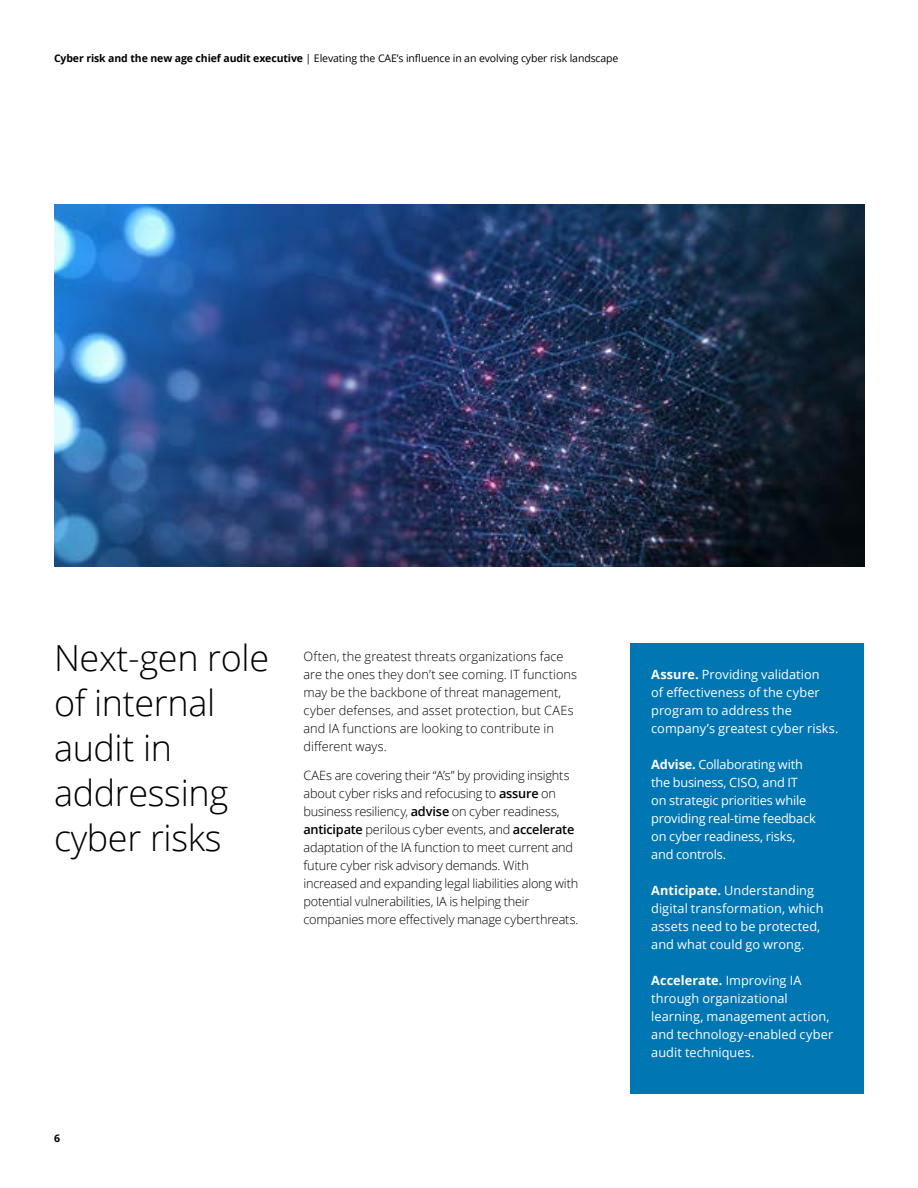
<style>
.page{position:relative;width:918px;height:1188px;background:#fff}
.page>*{position:absolute;margin:0;border:0;box-sizing:border-box;transform-origin:0 0}
.t1{font:300 36px/45px "Open Sans";letter-spacing:-.01em;color:#000}
.t2{font:300 12.75px/18px "Open Sans";letter-spacing:-.01em;color:#000}
.t3{font:12.75px/18px "Open Sans";color:#fff}
.t4{font:10.5px "Open Sans";letter-spacing:-.01em;color:#000}
.t5{font:700 10.5px "Open Sans";color:#000}
.s1{font-weight:700}
.s2{font-weight:600}
</style>
<div class="page">
<div style="left:630px;top:643px;width:234px;height:451px;background:#0076b3"></div>
<img style="left:54px;top:204px;width:810px;height:362px">
<p class="t4" style="left:54px;top:51px;width:566px"><span class="s1">Cyber risk and the new age chief audit executive</span> | Elevating the CAE’s influence in an evolving cyber risk landscape</p>
<h1 class="t1" style="left:54px;top:635px;width:217px">Next-gen role of internal audit in addressing cyber risks</h1>
<p class="t2" style="left:303px;top:647px;width:275px">Often, the greatest threats organizations face are the ones they don’t see coming. IT functions may be the backbone of threat management, cyber defenses, and asset protection, but CAEs and IA functions are looking to contribute in different ways.</p>
<p class="t2" style="left:303px;top:766px;width:277px">CAEs are covering their “A’s” by providing insights about cyber risks and refocusing to <span class="s2">assure</span> on business resiliency, <span class="s2">advise</span> on cyber readiness, <span class="s2">anticipate</span> perilous cyber events, and <span class="s2">accelerate </span>adaptation of the IA function to meet current and future cyber risk advisory demands. With increased and expanding legal liabilities along with potential vulnerabilities, IA is helping their companies more effectively manage cyberthreats.</p>
<p class="t5" style="left:54px;top:1131px;width:7px">6</p>
<p class="t3" style="left:651px;top:665px;width:189px"><span class="s1">Assure.</span> Providing validation<br>of effectiveness of the cyber program to address the company’s greatest cyber risks.</p>
<p class="t3" style="left:651px;top:755px;width:166px"><span class="s1">Advise.</span> Collaborating with the business, CISO, and IT on strategic priorities while providing real-time feedback on cyber readiness, risks, and controls.</p>
<p class="t3" style="left:651px;top:881px;width:174px"><span class="s1">Anticipate.</span> Understanding digital transformation, which assets need to be protected, and what could go wrong.</p>
<p class="t3" style="left:651px;top:971px;width:183px"><span class="s1">Accelerate.</span> Improving IA through organizational learning, management action, and technology-enabled cyber audit techniques.</p>
</div>
